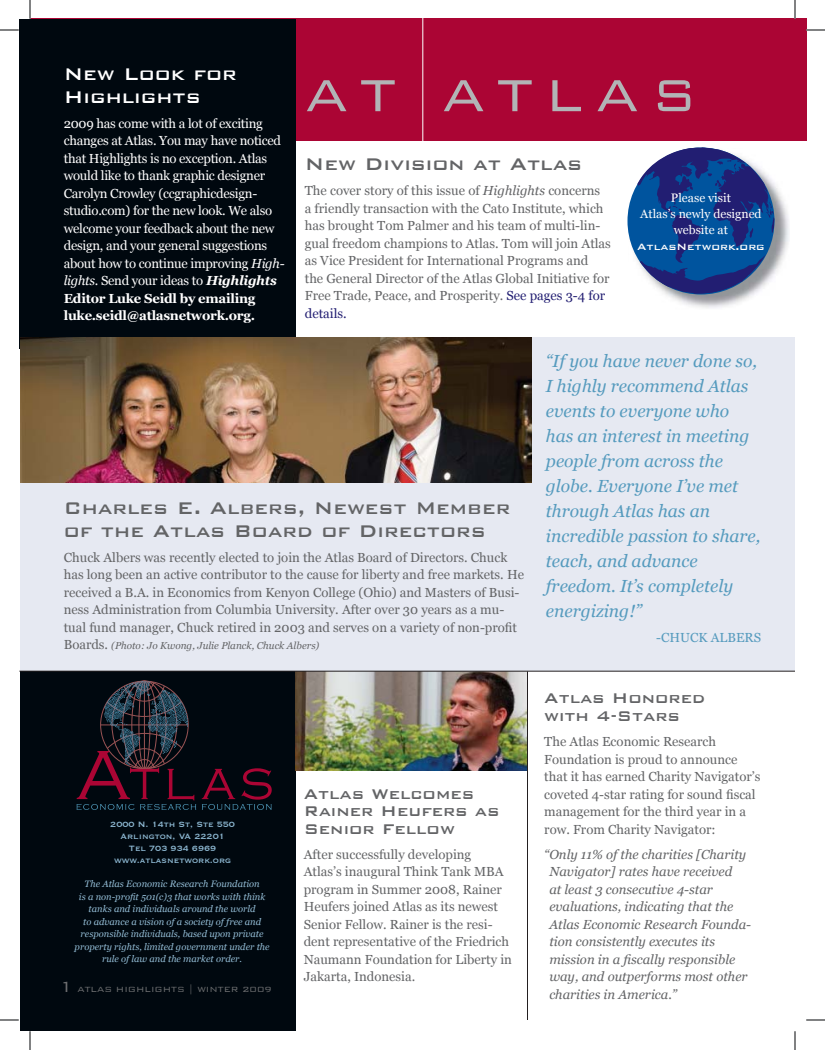
<style>
.page{position:relative;width:825px;height:1050px;background:#fff}
.page>*{position:absolute;margin:0;border:0;box-sizing:border-box;transform-origin:0 0}
.t1{font:300 60px "Bank Gothic";letter-spacing:.2em;color:#b2b4b6}
.t2{font:500 22.5px/22.5px "Bank Gothic";color:#636466}
.t3{font:500 22.5px/22.5px "Bank Gothic";color:#fff}
.t4{font:500 18.75px/17.5px "Bank Gothic";color:#636466}
.t5{font:italic 17.5px/25px "Georgia";color:#569bbe}
.t6{font:13.12px/17.5px "Georgia";color:#636466}
.t7{font:13.12px/17.5px "Georgia";letter-spacing:-.02em;color:#fff}
.t8{font:italic 13.12px/17.5px "Georgia";color:#636466}
.t9{font:13.12px "Georgia";color:#569bbe}
.t10{font:12.25px/15.8px "Georgia";color:#fff;text-align:center}
.t11{font:500 12.25px "Bank Gothic";color:#fff}
.t12{font:10px/12px "Copperplate";color:#8db8d2;text-align:center}
.t13{font:italic 10px "Georgia";color:#636466}
.t14{font:300 10px "Bank Gothic";color:#6d6e70}
.t15{font:italic 9.38px/12.5px "Georgia";color:#93bcd5;text-align:center}
.s1{font-style:italic}
.s2{font-weight:700;font-style:italic}
.s3{font-weight:700}
.s4{color:#221e72}
.s5{font-style:normal;font-size:13.12px}
.s6{font-size:20px}
</style>
<div class="page">
<div style="left:30px;top:19px;width:776px;height:122px;background:#ab0534"></div>
<div style="left:19px;top:19px;width:276px;height:330px;background:#00080f"></div>
<div style="left:20px;top:671px;width:275px;height:360px;background:#00080f"></div>
<img style="left:296px;top:672px;width:231px;height:99px">
<div style="left:21px;top:337px;width:774px;height:334px;background:#e6e9f2"></div>
<svg style="left:202px;top:768px;width:70px;height:42px"></svg>
<svg style="left:76px;top:681px;width:120px;height:129px"></svg>
<img style="left:21px;top:337px;width:510px;height:146px">
<hr style="left:422px;top:19px;width:1px;height:123px;background:#fff">
<hr style="left:19px;top:671px;width:776px;height:1px;background:#231f20">
<img style="left:631px;top:183px;width:158px;height:125px">
<svg style="left:636px;top:147px;width:138px;height:152px;background:#395e9c"></svg>
<hr style="left:527px;top:671px;width:1px;height:349px;background:#231f20">
<svg style="left:0;top:29px;width:19px;height:2px"></svg>
<svg style="left:806px;top:29px;width:19px;height:2px"></svg>
<svg style="left:0;top:1019px;width:19px;height:2px"></svg>
<svg style="left:806px;top:1019px;width:19px;height:2px"></svg>
<svg style="left:29px;top:0;width:2px;height:19px"></svg>
<svg style="left:29px;top:1031px;width:2px;height:19px"></svg>
<svg style="left:794px;top:0;width:2px;height:19px"></svg>
<svg style="left:794px;top:1031px;width:2px;height:19px"></svg>
<h2 class="t3" style="left:64px;top:63px;width:174px">New Look for<br>Highlights</h2>
<p class="t7" style="left:64px;top:115px;width:222px">2009 has come with a lot of exciting changes at Atlas. You may have noticed that Highlights is no exception. Atlas would like to thank graphic designer Carolyn Crowley (ccgraphicdesign&shy;studio.com) for the new look. We also welcome your feedback about the new design, and your general suggestions about how to continue improving <span class="s1">High&shy;lights</span>. Send your ideas to <span class="s2">Highlights </span><span class="s3">Editor Luke Seidl by emailing luke.seidl@atlasnetwork.org.</span></p>
<h1 class="t1" style="left:305px;top:64px;width:395px">AT ATLAS</h1>
<h2 class="t2" style="left:305px;top:153px;width:279px">New Division at Atlas</h2>
<p class="t6" style="left:305px;top:182px;width:308px">The cover story of this issue of <span class="s1">Highlights</span> concerns<br>a friendly transaction with the Cato Institute, which has brought Tom Palmer and his team of multi-lin&shy;gual freedom champions to Atlas. Tom will join Atlas as Vice President for International Programs and<br>the General Director of the Atlas Global Initiative for Free Trade, Peace, and Prosperity. <span class="s4">See pages 3-4 for details.</span></p>
<p class="t10" style="left:640px;top:190px;width:123px">Please visit<br>Atlas’s newly designed website at</p>
<p class="t11" style="left:637px;top:240px;width:129px">AtlasNetwork.org</p>
<h2 class="t2" style="left:64px;top:497px;width:448px">Charles E. Albers, Newest Member of the Atlas Board of Directors</h2>
<p class="t6" style="left:64px;top:549px;width:462px">Chuck Albers was recently elected to join the Atlas Board of Directors. Chuck has long been an active contributor to the cause for liberty and free markets. He received a B.A. in Economics from Kenyon College (Ohio) and Masters of Busi&shy;ness Administration from Columbia University. After over 30 years as a mu&shy;tual fund manager, Chuck retired in 2003 and serves on a variety of non-profit</p>
<p class="t13" style="left:64px;top:640px;width:257px"><span class="s5">Boards.</span> (Photo: Jo Kwong, Julie Planck, Chuck Albers)</p>
<p class="t12" style="left:110px;top:819px;width:126px">2000 N. 14th St, Ste 550<br>Arlington, VA 22201<br>Tel 703 934 6969 www.atlasnetwork.org</p>
<p class="t15" style="left:75px;top:878px;width:197px">The Atlas Economic Research Foundation<br>is a non-profit 501(c)3 that works with think tanks and individuals around the world<br>to advance a vision of a society of free and responsible individuals, based upon private property rights, limited government under the rule of law and the market order.</p>
<p class="t14" style="left:59px;top:984px;width:215px"><span class="s6">1</span> ATLAS HIGHLIGHTS | WINTER 2009</p>
<h3 class="t4" style="left:304px;top:785px;width:197px">Atlas Welcomes<br>Rainer Heufers as<br>Senior Fellow</h3>
<p class="t6" style="left:304px;top:845px;width:210px">After successfully developing<br>Atlas’s inaugural Think Tank MBA program in Summer 2008, Rainer<br>Heufers joined Atlas as its newest<br>Senior Fellow. Rainer is the resi&shy;dent representative of the Friedrich<br>Naumann Foundation for Liberty in<br>Jakarta, Indonesia.</p>
<p class="t5" style="left:546px;top:348px;width:216px">“If you have never done so,<br>I highly recommend Atlas events to everyone who has an interest in meeting people from across the globe. Everyone I’ve met through Atlas has an incredible passion to share, teach, and advance freedom. It’s completely energizing!”</p>
<p class="t9" style="left:656px;top:630px;width:107px">-CHUCK ALBERS</p>
<h3 class="t4" style="left:544px;top:688px;width:162px;line-height:18.8px">Atlas Honored with 4-Stars</h3>
<p class="t6" style="left:544px;top:733px;width:218px">The Atlas Economic Research Foundation is proud to announce that it has earned Charity Navigator’s coveted 4-star rating for sound fiscal management for the third year in a row. From Charity Navigator:</p>
<p class="t8" style="left:549px;top:845px;width:203px;text-indent:-5px">“ Only 11% of the charities [Charity<br>Navigator] rates have received<br>at least 3 consecutive 4-star evaluations, indicating that the<br>Atlas Economic Research Founda&shy;tion consistently executes its mission in a fiscally responsible way, and outperforms most other charities in America.”</p>
</div>
